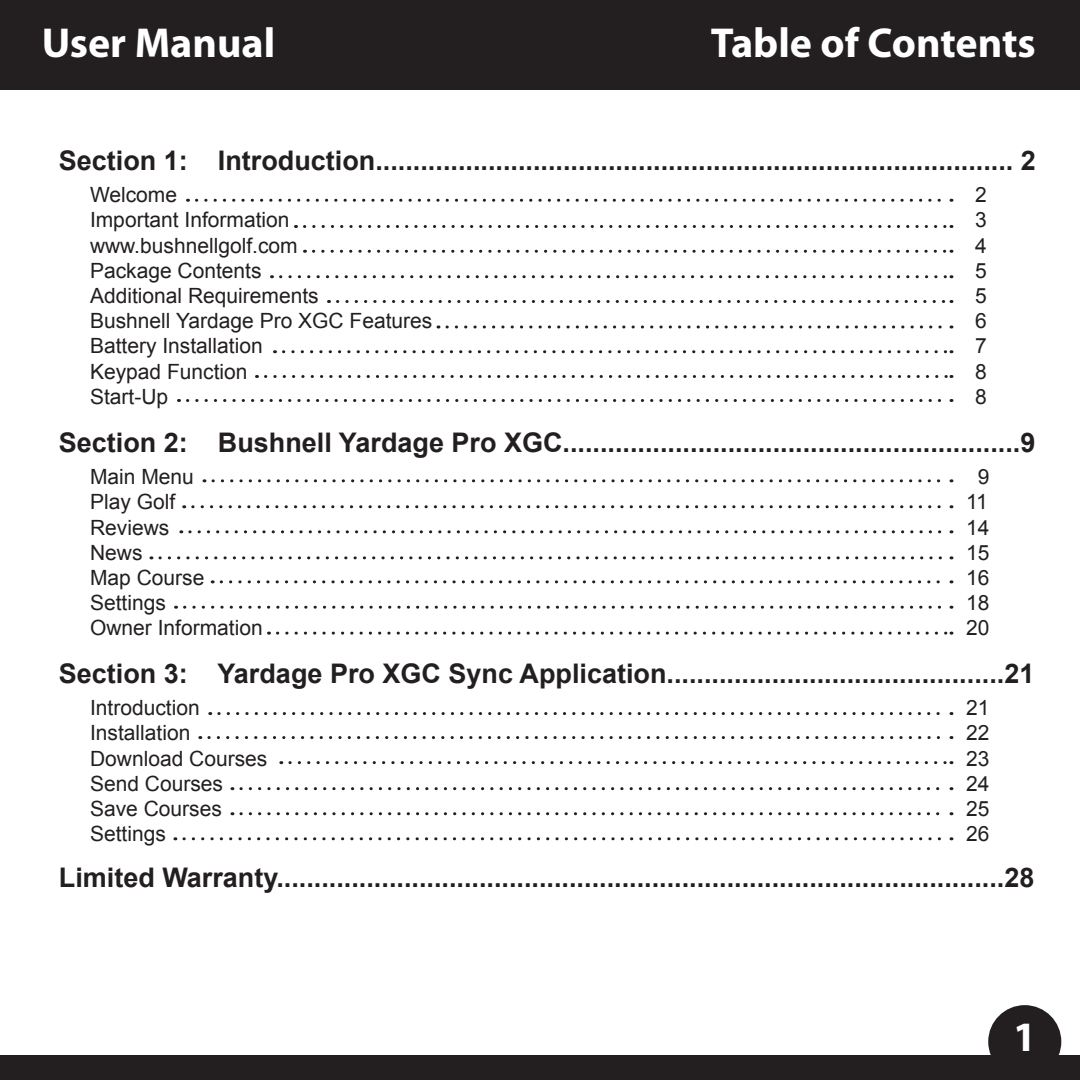
<style>
.page{position:relative;width:1080px;height:1080px;background:#fff}
.page>*{position:absolute;margin:0;border:0;box-sizing:border-box;transform-origin:0 0}
.t1{font:700 42px "Myriad Pro";color:#fff}
.t2{font:700 27px "Arial";color:#231f20}
.t3{font:21px "Arial";color:#231f20}
</style>
<div class="page">
<div style="left:0;top:0;width:1080px;height:90px;background:#231f20"></div>
<div style="left:0;top:1055px;width:1080px;height:25px;background:#231f20"></div>
<div style="left:988px;top:1005px;width:73px;height:73px;background:#231f20;border-radius:50%"></div>
<svg style="left:196px;top:199px;width:756px;height:3px"></svg>
<svg style="left:193px;top:505px;width:759px;height:3px"></svg>
<svg style="left:190px;top:530px;width:762px;height:3px"></svg>
<svg style="left:160px;top:556px;width:792px;height:3px"></svg>
<svg style="left:304px;top:225px;width:648px;height:3px"></svg>
<svg style="left:313px;top:250px;width:639px;height:3px"></svg>
<svg style="left:281px;top:275px;width:671px;height:3px"></svg>
<svg style="left:338px;top:300px;width:614px;height:3px"></svg>
<svg style="left:447px;top:326px;width:505px;height:2px"></svg>
<svg style="left:284px;top:350px;width:668px;height:3px"></svg>
<svg style="left:266px;top:375px;width:686px;height:3px"></svg>
<svg style="left:187px;top:399px;width:765px;height:3px"></svg>
<svg style="left:221px;top:580px;width:731px;height:3px"></svg>
<svg style="left:185px;top:606px;width:767px;height:3px"></svg>
<svg style="left:277px;top:632px;width:675px;height:3px"></svg>
<svg style="left:213px;top:479px;width:739px;height:3px"></svg>
<svg style="left:209px;top:736px;width:743px;height:3px"></svg>
<svg style="left:290px;top:761px;width:662px;height:3px"></svg>
<svg style="left:241px;top:787px;width:711px;height:3px"></svg>
<svg style="left:241px;top:812px;width:711px;height:3px"></svg>
<svg style="left:184px;top:837px;width:768px;height:3px"></svg>
<svg style="left:219px;top:712px;width:733px;height:3px"></svg>
<p class="t1" style="left:42px;top:16px;width:235px">User Manual</p>
<p class="t1" style="left:711px;top:16px;width:326px">Table of Contents</p>
<p class="t2" style="left:59px;top:143px;width:979px">Section 1: Introduction..................................................................................... 2</p>
<p class="t3" style="left:90px;top:181px;width:89px">Welcome</p>
<p class="t3" style="left:90px;top:206px;width:201px">Important Information</p>
<p class="t3" style="left:90px;top:231px;width:209px">www.bushnellgolf.com</p>
<p class="t3" style="left:90px;top:257px;width:173px">Package Contents</p>
<p class="t3" style="left:90px;top:282px;width:230px">Additional Requirements</p>
<p class="t3" style="left:90px;top:307px;width:344px">Bushnell Yardage Pro XGC Features</p>
<p class="t3" style="left:90px;top:332px;width:174px">Battery Installation</p>
<p class="t3" style="left:90px;top:357px;width:159px">Keypad Function</p>
<p class="t3" style="left:90px;top:383px;width:80px">Start-Up</p>
<p class="t3" style="left:975px;top:181px;width:13px">2</p>
<p class="t3" style="left:975px;top:206px;width:13px">3</p>
<p class="t3" style="left:975px;top:231px;width:13px">4</p>
<p class="t3" style="left:975px;top:257px;width:13px">5</p>
<p class="t3" style="left:975px;top:282px;width:13px">5</p>
<p class="t3" style="left:975px;top:307px;width:13px">6</p>
<p class="t3" style="left:975px;top:332px;width:13px">7</p>
<p class="t3" style="left:975px;top:357px;width:13px">8</p>
<p class="t3" style="left:975px;top:383px;width:13px">8</p>
<p class="t2" style="left:59px;top:425px;width:978px">Section 2: Bushnell Yardage Pro XGC.............................................................9</p>
<p class="t3" style="left:90px;top:463px;width:105px">Main Menu</p>
<p class="t3" style="left:90px;top:488px;width:87px">Play Golf</p>
<p class="t3" style="left:90px;top:513px;width:81px">Reviews</p>
<p class="t3" style="left:90px;top:539px;width:54px">News</p>
<p class="t3" style="left:90px;top:564px;width:116px">Map Course</p>
<p class="t3" style="left:90px;top:589px;width:77px">Settings</p>
<p class="t3" style="left:90px;top:614px;width:174px">Owner Information</p>
<p class="t3" style="left:978px;top:463px;width:13px">9</p>
<p class="t3" style="left:966px;top:488px;width:23px">11</p>
<p class="t3" style="left:966px;top:513px;width:25px">14</p>
<p class="t3" style="left:966px;top:539px;width:25px">15</p>
<p class="t3" style="left:966px;top:564px;width:25px">16</p>
<p class="t3" style="left:966px;top:589px;width:25px">18</p>
<p class="t3" style="left:966px;top:614px;width:25px">20</p>
<p class="t2" style="left:59px;top:656px;width:977px">Section 3: Yardage Pro XGC Sync Application.............................................21</p>
<p class="t3" style="left:90px;top:694px;width:111px">Introduction</p>
<p class="t3" style="left:90px;top:719px;width:102px">Installation</p>
<p class="t3" style="left:90px;top:744px;width:179px">Download Courses</p>
<p class="t3" style="left:90px;top:770px;width:135px">Send Courses</p>
<p class="t3" style="left:90px;top:795px;width:133px">Save Courses</p>
<p class="t3" style="left:90px;top:820px;width:77px">Settings</p>
<p class="t3" style="left:966px;top:694px;width:25px">21</p>
<p class="t3" style="left:966px;top:719px;width:25px">22</p>
<p class="t3" style="left:966px;top:744px;width:25px">23</p>
<p class="t3" style="left:966px;top:770px;width:25px">24</p>
<p class="t3" style="left:966px;top:795px;width:25px">25</p>
<p class="t3" style="left:966px;top:820px;width:25px">26</p>
<p class="t2" style="left:59px;top:860px;width:977px">Limited Warranty.................................................................................................28</p>
<p class="t1" style="left:1013px;top:1009px;width:25px">1</p>
</div>
